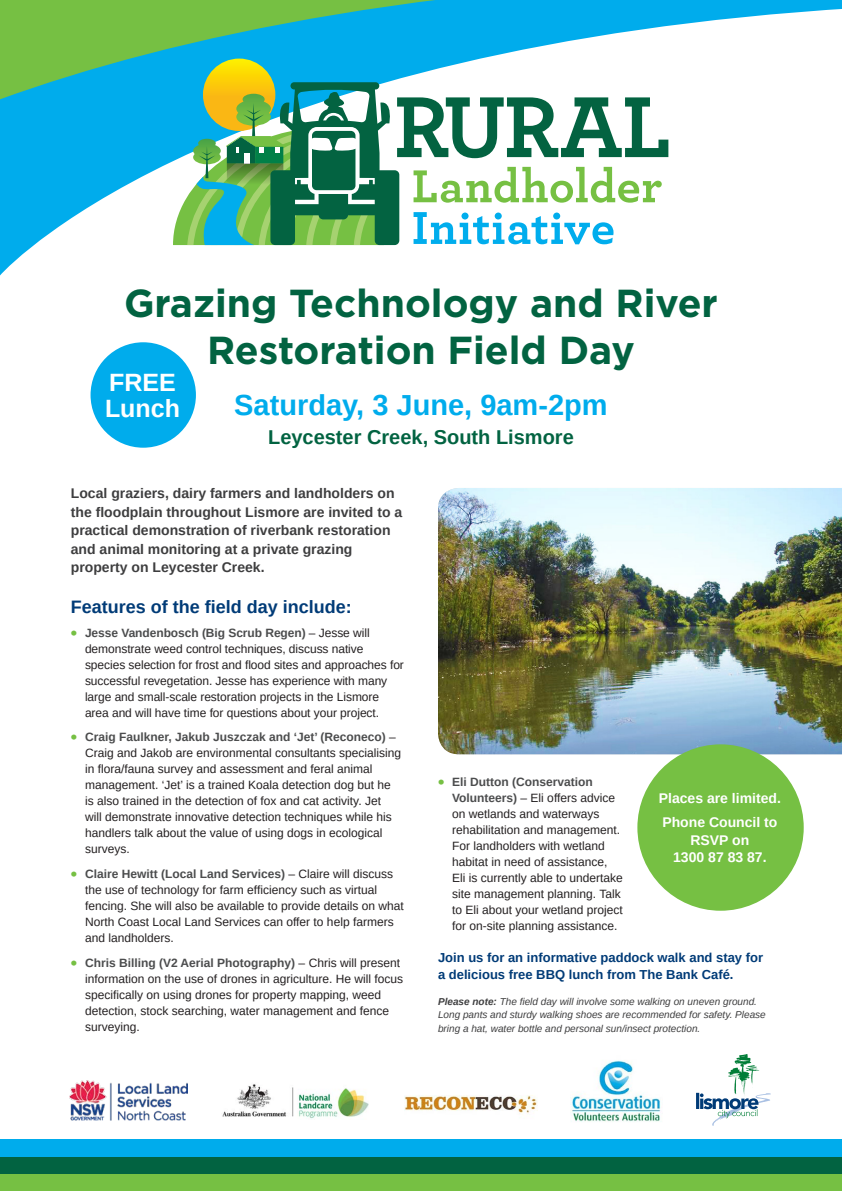
<style>
.page{position:relative;width:842px;height:1191px;background:#fff}
.page>*{position:absolute;margin:0;border:0;box-sizing:border-box;transform-origin:0 0}
.t1{font:700 39px/47px "Gotham";color:#026341;text-align:center}
.t2{font:700 29px "Arimo";color:#00acec}
.t3{font:700 25px/26.2px "Arimo";color:#fff}
.t4{font:700 20px "Arimo";color:#026341}
.t5{font:700 18px "Arimo";color:#003b77}
.t6{font:700 14px/18.5px "Arimo";color:#3e3e3f}
.t7{font:700 14px/17.5px "Arimo";color:#fff;text-align:center}
.t8{font:700 13px/17px "Arimo";color:#003b77}
.t9{font:12px/16px "Arimo";color:#231f20}
.t10{font:italic 10px/13.5px "Arimo";color:#3e3e3f}
.s1{font-weight:700;font-size:18px;color:#76c043}
.s2{font-weight:700;color:#4b4c4d}
.s3{font-weight:700}
</style>
<div class="page">
<div style="left:0;top:1174px;width:842px;height:17px;background:#76c043"></div>
<div style="left:0;top:1157px;width:842px;height:17px;background:#026341"></div>
<div style="left:0;top:1140px;width:842px;height:17px;background:#00acec"></div>
<img style="left:438px;top:488px;width:404px;height:266px">
<svg style="left:0;top:199px;width:395px;height:76px"></svg>
<svg style="left:0;top:99px;width:669px;height:100px;background:#14b2ed"></svg>
<svg style="left:0;top:0;width:842px;height:99px"></svg>
<svg style="left:203px;top:59px;width:72px;height:72px"></svg>
<svg style="left:173px;top:82px;width:495px;height:163px"></svg>
<img style="left:571px;top:1060px;width:90px;height:62px">
<img style="left:70px;top:1080px;width:117px;height:40px">
<img style="left:404px;top:1095px;width:134px;height:20px">
<svg style="left:696px;top:1054px;width:75px;height:71px"></svg>
<div style="left:637px;top:744px;width:167px;height:166px;background:#76c043;border-radius:50%"></div>
<div style="left:91px;top:342px;width:105px;height:106px;background:#00acec;border-radius:50%"></div>
<img style="left:222px;top:1084px;width:146px;height:35px">
<p class="t1" style="left:124px;top:279px;width:595px">Grazing Technology and River<br>Restoration Field Day</p>
<p class="t2" style="left:234px;top:385px;width:375px">Saturday, 3 June, 9am-2pm</p>
<p class="t4" style="left:268px;top:423px;width:307px">Leycester Creek, South Lismore</p>
<p class="t3" style="left:105px;top:370px;width:77px">FREE<br>Lunch</p>
<p class="t6" style="left:71px;top:484px;width:333px">Local graziers, dairy farmers and landholders on the floodplain throughout Lismore are invited to a practical demonstration of riverbank restoration and animal monitoring at a private grazing property on Leycester Creek.</p>
<p class="t5" style="left:71px;top:595px;width:283px">Features of the field day include:</p>
<p class="t9" style="left:85px;top:624px;width:320px;text-indent:-14px"><span class="s1">•</span> <span class="s2">Jesse Vandenbosch (Big Scrub Regen)</span> – Jesse will demonstrate weed control techniques, discuss native species selection for frost and flood sites and approaches for successful revegetation. Jesse has experience with many large and small-scale restoration projects in the Lismore area and will have time for questions about your project.</p>
<p class="t9" style="left:85px;top:729px;width:318px;text-indent:-14px"><span class="s1">•</span> <span class="s2">Craig Faulkner, Jakub Juszczak and ‘Jet’ (Reconeco)</span> – Craig and Jakob are environmental consultants specialising in flora/fauna survey and assessment and feral animal management. ‘Jet’ is a trained Koala detection dog but he is also trained in the detection of fox and cat activity. Jet<br>will demonstrate innovative detection techniques while his handlers talk about the value of using dogs in ecological surveys.</p>
<p class="t9" style="left:85px;top:866px;width:320px;text-indent:-14px"><span class="s1">•</span> <span class="s2">Claire Hewitt (Local Land Services)</span> – Claire will discuss the use of technology for farm efficiency such as virtual fencing. She will also be available to provide details on what North Coast Local Land Services can offer to help farmers and landholders.</p>
<p class="t9" style="left:85px;top:955px;width:320px;text-indent:-14px"><span class="s1">•</span> <span class="s2">Chris Billing (V2 Aerial Photography)</span> – Chris will present information on the use of drones in agriculture. He will focus specifically on using drones for property mapping, weed detection, stock searching, water management and fence surveying.</p>
<p class="t9" style="left:452px;top:774px;width:172px;text-indent:-14px"><span class="s1">•</span> <span class="s2">Eli Dutton (Conservation<br>Volunteers)</span> – Eli offers advice on wetlands and waterways rehabilitation and management.<br>For landholders with wetland habitat in need of assistance,<br>Eli is currently able to undertake site management planning. Talk to Eli about your wetland project for on-site planning assistance.</p>
<p class="t8" style="left:438px;top:948px;width:327px">Join us for an informative paddock walk and stay for a delicious free BBQ lunch from The Bank Café.</p>
<p class="t7" style="left:659px;top:789px;width:124px">Places are limited.</p>
<p class="t7" style="left:662px;top:814px;width:117px">Phone Council to<br>RSVP on<br>1300 87 83 87.</p>
<p class="t10" style="left:438px;top:994px;width:329px"><span class="s3">Please note:</span> The field day will involve some walking on uneven ground.<br>Long pants and sturdy walking shoes are recommended for safety. Please bring a hat, water bottle and personal sun/insect protection.</p>
</div>
